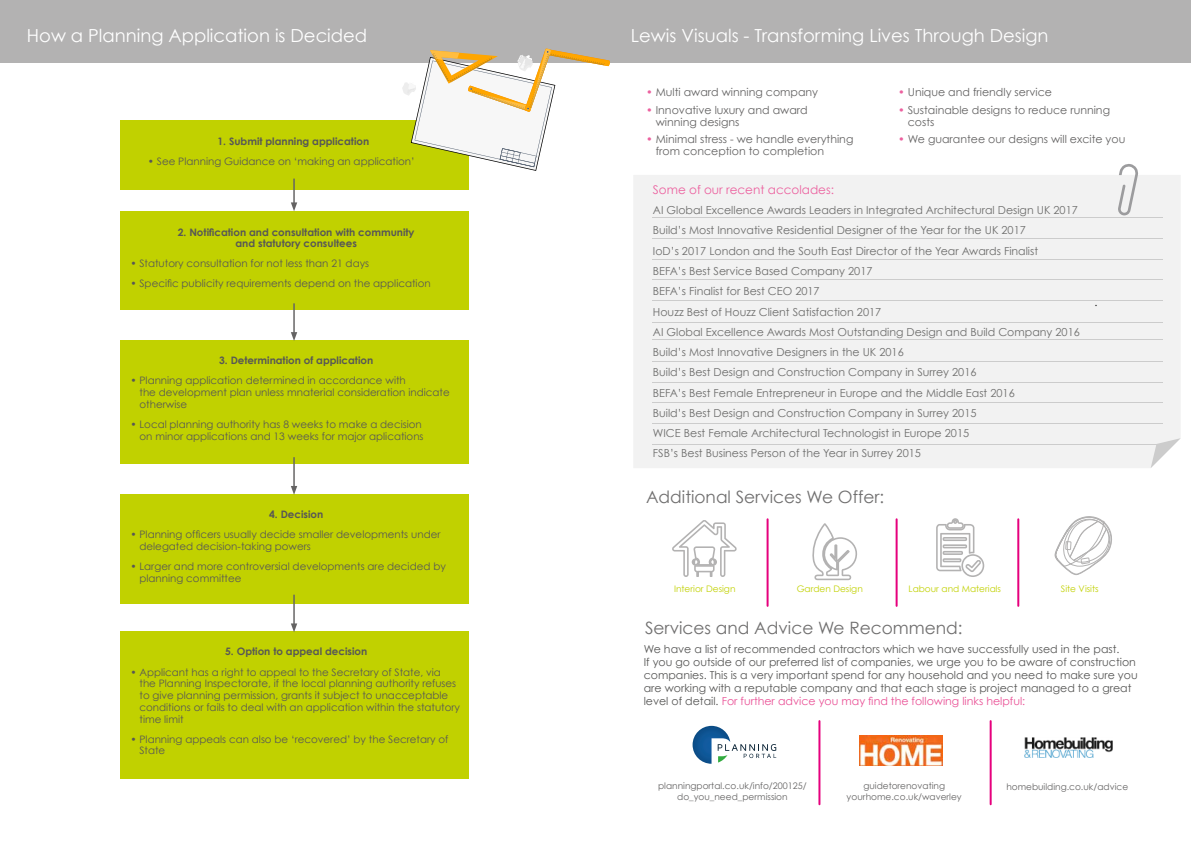
<style>
.page{position:relative;width:1191px;height:842px;background:#fff}
.page>*{position:absolute;margin:0;border:0;box-sizing:border-box;transform-origin:0 0}
.t1{font:18px "Century Gothic";color:#fff}
.t2{font:17px "Century Gothic";color:#706f6f}
.t3{font:12px "Century Gothic";color:#ec619f}
.t4{font:11.1px "Century Gothic";color:#1a1a1a}
.t5{font:11px/20.3px "Century Gothic";color:#6d6d6c}
.t6{font:11px/13px "Century Gothic";color:#575756}
.t7{font:11px/12px "Century Gothic";color:#646363}
.t8{font:10.3px/11.8px "Century Gothic";color:#575756}
.t9{font:700 10.3px/11.8px "Century Gothic";color:#575756;text-align:center}
.t10{font:9px/11px "Century Gothic";color:#646363;text-align:center}
.t11{font:9px "Century Gothic";color:#c1d100}
.s1{color:#ec619f}
.s2{color:#ea5297}
</style>
<div class="page">
<div style="left:634px;top:175px;width:546px;height:293px;background:#f2f2f2"></div>
<svg style="left:1150px;top:438px;width:30px;height:30px"></svg>
<hr style="left:652px;top:279px;width:510px;height:1px;background:#ccc">
<hr style="left:652px;top:217px;width:510px;height:1px;background:#ccc">
<hr style="left:652px;top:300px;width:510px;height:1px;background:#ccc">
<hr style="left:652px;top:238px;width:510px;height:1px;background:#ccc">
<hr style="left:652px;top:322px;width:510px;height:1px;background:#ccc">
<hr style="left:652px;top:259px;width:510px;height:1px;background:#ccc">
<hr style="left:652px;top:402px;width:510px;height:1px;background:#ccc">
<hr style="left:652px;top:339px;width:510px;height:1px;background:#ccc">
<hr style="left:652px;top:423px;width:510px;height:1px;background:#ccc">
<hr style="left:652px;top:361px;width:510px;height:1px;background:#ccc">
<hr style="left:652px;top:444px;width:510px;height:1px;background:#ccc">
<hr style="left:652px;top:382px;width:510px;height:1px;background:#ccc">
<svg style="left:1117px;top:164px;width:21px;height:51px"></svg>
<div style="left:0;top:0;width:1191px;height:62px;background:#b3b2b2"></div>
<div style="left:120px;top:120px;width:349px;height:70px;background:#c1d100"></div>
<div style="left:120px;top:211px;width:349px;height:98px;background:#c1d100"></div>
<div style="left:120px;top:340px;width:349px;height:124px;background:#c1d100"></div>
<div style="left:120px;top:494px;width:349px;height:110px;background:#c1d100"></div>
<div style="left:120px;top:632px;width:349px;height:147px;background:#c1d100"></div>
<hr style="left:293px;top:179px;width:2px;height:26px;background:#646363">
<svg style="left:291px;top:202px;width:6px;height:9px"></svg>
<hr style="left:293px;top:303px;width:2px;height:32px;background:#646363">
<svg style="left:291px;top:332px;width:6px;height:9px"></svg>
<hr style="left:293px;top:457px;width:2px;height:32px;background:#646363">
<svg style="left:291px;top:486px;width:6px;height:9px"></svg>
<hr style="left:293px;top:595px;width:2px;height:31px;background:#646363">
<svg style="left:291px;top:623px;width:6px;height:9px"></svg>
<svg style="left:812px;top:523px;width:45px;height:57px"></svg>
<svg style="left:672px;top:520px;width:65px;height:57px"></svg>
<hr style="left:766px;top:519px;width:2px;height:87px;background:#e6007d">
<hr style="left:895px;top:519px;width:2px;height:87px;background:#e6007d">
<hr style="left:1017px;top:519px;width:2px;height:87px;background:#e6007d">
<svg style="left:692px;top:726px;width:84px;height:38px"></svg>
<img style="left:1024px;top:737px;width:88px;height:21px">
<img style="left:859px;top:735px;width:84px;height:31px">
<hr style="left:818px;top:721px;width:2px;height:83px;background:#e6007d">
<hr style="left:989px;top:721px;width:2px;height:83px;background:#e6007d">
<svg style="left:402px;top:48px;width:208px;height:123px"></svg>
<svg style="left:936px;top:518px;width:48px;height:59px"></svg>
<svg style="left:1054px;top:516px;width:58px;height:59px"></svg>
<h1 class="t1" style="left:27px;top:24px;width:342px">How a Planning Application is Decided</h1>
<h1 class="t1" style="left:631px;top:24px;width:419px">Lewis Visuals - Transforming Lives Through Design</h1>
<p class="t9" style="left:217px;top:135px;width:153px">1. Submit planning application</p>
<p class="t8" style="left:148px;top:156px;width:268px">• See Planning Guidance on ‘making an application’</p>
<p class="t9" style="left:178px;top:226px;width:238px">2. Notification and consultation with community and statutory consultees</p>
<p class="t8" style="left:130px;top:258px;width:240px">• Statutory consultation for not less than 21 days</p>
<p class="t8" style="left:130px;top:278px;width:302px">• Specific publicity requirements depend on the application</p>
<p class="t9" style="left:219px;top:354px;width:155px">3. Determination of application</p>
<p class="t8" style="left:139px;top:374px;width:312px;text-indent:-9px">• Planning application determined in accordance with<br>the development plan unless mnaterial consideration indicate otherwise</p>
<p class="t8" style="left:130px;top:418px;width:295px;text-align:right">• Local planning authority has 8 weeks to make a decision on minor applications and 13 weeks for major aplications</p>
<p class="t9" style="left:269px;top:508px;width:56px">4. Decision</p>
<p class="t8" style="left:139px;top:528px;width:302px;text-indent:-9px">• Planning officers usually decide smaller developments under delegated decision-taking powers</p>
<p class="t8" style="left:139px;top:560px;width:308px;text-indent:-9px">• Larger and more controversial developments are decided by planning committee</p>
<p class="t9" style="left:225px;top:645px;width:144px">5. Option to appeal decision</p>
<p class="t8" style="left:139px;top:666px;width:322px;text-indent:-9px">• Applicant has a right to appeal to the Secretary of State, via<br>the Planning Inspectorate, if the local planning authority refuses to give planning permission, grants it subject to unacceptable conditions or fails to deal with an application within the statutory time limit</p>
<p class="t8" style="left:139px;top:733px;width:310px;text-indent:-9px">• Planning appeals can also be ‘recovered’ by the Secretary of<br>State</p>
<p class="t7" style="left:646px;top:86px;width:174px"><span class="s1">•</span> Multi award winning company</p>
<p class="t7" style="left:656px;top:104px;width:153px;text-indent:-10px"><span class="s1">•</span> Innovative luxury and award winning designs</p>
<p class="t7" style="left:656px;top:133px;width:199px;text-indent:-10px"><span class="s1">•</span> Minimal stress - we handle everything from conception to completion</p>
<p class="t7" style="left:898px;top:86px;width:155px"><span class="s1">•</span> Unique and friendly service</p>
<p class="t7" style="left:907px;top:104px;width:204px;text-indent:-10px"><span class="s1">•</span> Sustainable designs to reduce running costs</p>
<p class="t7" style="left:898px;top:133px;width:229px"><span class="s1">•</span> We guarantee our designs will excite you</p>
<p class="t3" style="left:653px;top:182px;width:183px">Some of our recent accolades:</p>
<p class="t5" style="left:653px;top:200px;width:428px">AI Global Excellence Awards Leaders in Integrated Architectural Design UK 2017<br>Build’s Most Innovative Residential Designer of the Year for the UK 2017<br>IoD’s 2017 London and the South East Director of the Year Awards Finalist<br>BEFA’s Best Service Based Company 2017<br>BEFA’s Finalist for Best CEO 2017<br>Houzz Best of Houzz Client Satisfaction 2017<br>AI Global Excellence Awards Most Outstanding Design and Build Company 2016<br>Build’s Most Innovative Designers in the UK 2016<br>Build’s Best Design and Construction Company in Surrey 2016<br>BEFA’s Best Female Entrepreneur in Europe and the Middle East 2016<br>Build’s Best Design and Construction Company in Surrey 2015<br>WICE Best Female Architectural Technologist in Europe 2015<br>FSB’s Best Business Person of the Year in Surrey 2015</p>
<h2 class="t2" style="left:646px;top:486px;width:240px">Additional Services We Offer:</h2>
<p class="t4" style="left:1094px;top:295px;width:5px">.</p>
<p class="t11" style="left:674px;top:583px;width:63px">Interior Design</p>
<p class="t11" style="left:796px;top:583px;width:68px">Garden Design</p>
<p class="t11" style="left:908px;top:583px;width:94px">Labour and Materials</p>
<p class="t11" style="left:1061px;top:583px;width:39px">Site Visits</p>
<h2 class="t2" style="left:645px;top:618px;width:319px">Services and Advice We Recommend:</h2>
<p class="t6" style="left:643px;top:643px;width:495px">We have a list of recommended contractors which we have successfully used in the past.<br>If you go outside of our preferred list of companies, we urge you to be aware of construction companies. This is a very important spend for any household and you need to make sure you are working with a reputable company and that each stage is project managed to a great level of detail. <span class="s2">For further advice you may find the following links helpful:</span></p>
<p class="t10" style="left:658px;top:780px;width:150px">planningportal.co.uk/info/200125/ do_you_need_permission</p>
<p class="t10" style="left:846px;top:780px;width:117px">guidetorenovating yourhome.co.uk/waverley</p>
<p class="t10" style="left:1006px;top:781px;width:123px">homebuilding.co.uk/advice</p>
</div>
